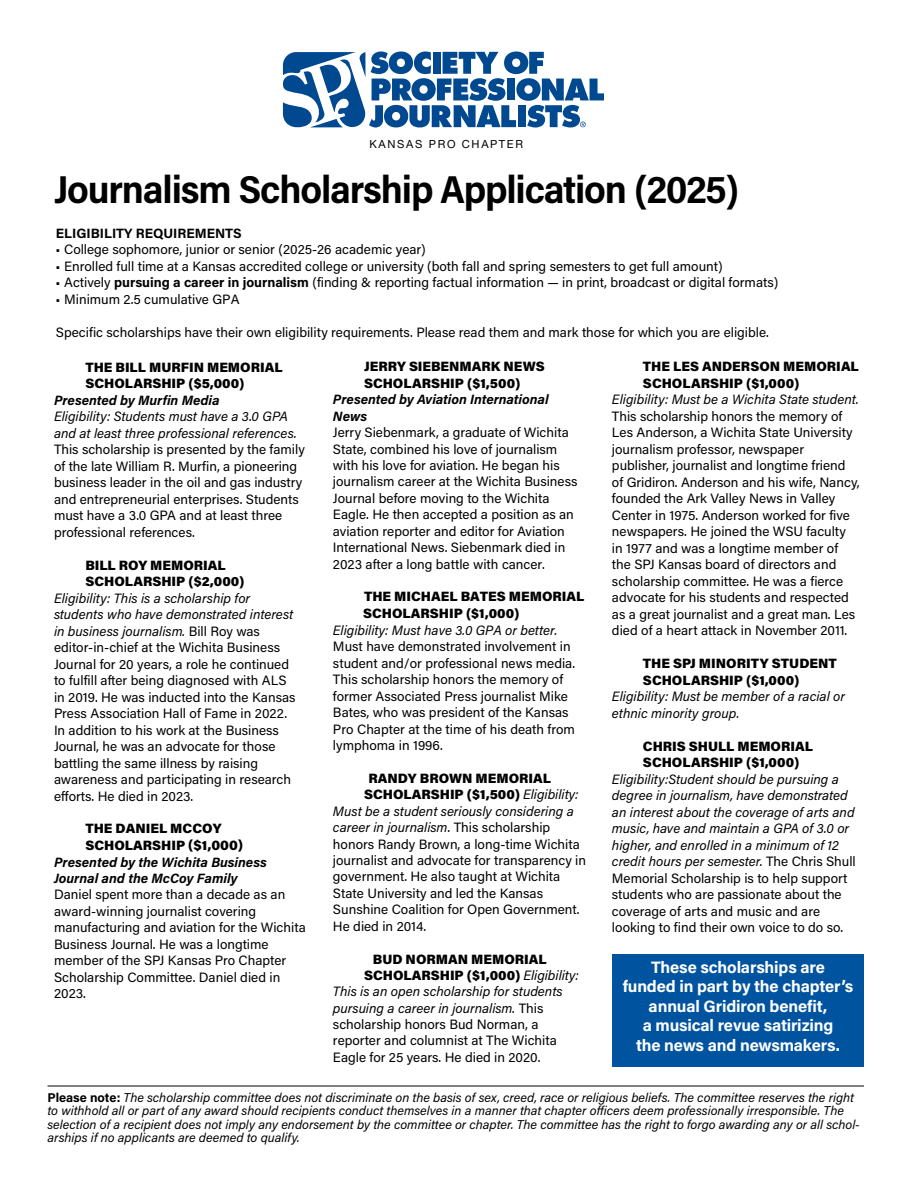
<style>
.page{position:relative;width:918px;height:1188px;background:#fff}
.page>*{position:absolute;margin:0;border:0;box-sizing:border-box;transform-origin:0 0}
.t1{font:700 39px "Acumin Pro Semi Cond";letter-spacing:-.03em;color:#000}
.t2{font:700 16.5px/19.5px "Acumin Pro";letter-spacing:-.01em;color:#fff;text-align:center}
.t3{font:13.5px/16.5px "Acumin Pro";color:#000}
.t4{font:italic 13.5px/16.5px "Acumin Pro";color:#000}
.t5{font:900 13.5px/16.5px "Acumin Pro";color:#000}
.t6{font:italic 700 13.5px/16.5px "Acumin Pro";color:#000}
.t7{font:700 13.5px "Acumin Pro";color:#000}
.t8{font:italic 12.75px/13.5px "Acumin Pro";color:#000}
.t9{font:11.1px "Helvetica Neue";letter-spacing:.15em;color:#000}
.s1{font-weight:700}
.s2{font-style:italic}
.s3{font-weight:400;font-style:italic}
.s4{font-style:normal}
.s5{font-weight:700;font-style:normal}
</style>
<div class="page">
<svg style="left:283px;top:51px;width:320px;height:77px"></svg>
<div style="left:612px;top:954px;width:252px;height:112px;background:#00549f"></div>
<hr style="left:48px;top:1086px;width:816px;height:1px;background:#000">
<p class="t9" style="left:370px;top:136px;width:155px">KANSAS PRO CHAPTER</p>
<h1 class="t1" style="left:54px;top:162px;width:687px">Journalism Scholarship Application (2025)</h1>
<p class="t7" style="left:56px;top:224px;width:187px">ELIGIBILITY REQUIREMENTS</p>
<p class="t3" style="left:56px;top:241px;width:372px">• College sophomore, junior or senior (2025-26 academic year)</p>
<p class="t3" style="left:56px;top:257px;width:669px">• Enrolled full time at a Kansas accredited college or university (both fall and spring semesters to get full amount)</p>
<p class="t3" style="left:56px;top:274px;width:724px">• Actively <span class="s1">pursuing a career in journalism</span> (finding &amp; reporting factual information — in print, broadcast or digital formats)</p>
<p class="t3" style="left:56px;top:290px;width:185px">• Minimum 2.5 cumulative GPA</p>
<p class="t3" style="left:56px;top:324px;width:714px">Specific scholarships have their own eligibility requirements. Please read them and mark those for which you are eligible.</p>
<p class="t5" style="left:85px;top:358px;width:199px">THE BILL MURFIN MEMORIAL<br>SCHOLARSHIP ($5,000)</p>
<p class="t6" style="left:54px;top:391px;width:167px">Presented by Murfin Media</p>
<p class="t4" style="left:54px;top:408px;width:244px">Eligibility: Students must have a 3.0 GPA and at least three professional references.</p>
<p class="t3" style="left:54px;top:441px;width:252px">This scholarship is presented by the family of the late William R. Murfin, a pioneering business leader in the oil and gas industry and entrepreneurial enterprises. Students must have a 3.0 GPA and at least three professional references.</p>
<p class="t5" style="left:85px;top:556px;width:161px">BILL ROY MEMORIAL<br>SCHOLARSHIP ($2,000)</p>
<p class="t3" style="left:54px;top:589px;width:243px"><span class="s2">Eligibility: This is a scholarship for students who have demonstrated interest in business journalism.</span> Bill Roy was editor-in-chief at the Wichita Business Journal for 20 years, a role he continued to fulfill after being diagnosed with ALS in 2019. He was inducted into the Kansas Press Association Hall of Fame in 2022.<br>In addition to his work at the Business Journal, he was an advocate for those battling the same illness by raising awareness and participating in research efforts. He died in 2023.</p>
<p class="t5" style="left:85px;top:820px;width:159px">THE DANIEL MCCOY<br>SCHOLARSHIP ($1,000)</p>
<p class="t6" style="left:54px;top:853px;width:214px">Presented by the Wichita Business<br>Journal and the McCoy Family</p>
<p class="t3" style="left:54px;top:886px;width:253px">Daniel spent more than a decade as an award-winning journalist covering manufacturing and aviation for the Wichita Business Journal. He was a longtime member of the SPJ Kansas Pro Chapter Scholarship Committee. Daniel died in 2023.</p>
<p class="t5" style="left:364px;top:358px;width:182px">JERRY SIEBENMARK NEWS<br>SCHOLARSHIP ($1,500)</p>
<p class="t6" style="left:333px;top:391px;width:217px">Presented by Aviation International<br>News</p>
<p class="t3" style="left:333px;top:424px;width:246px">Jerry Siebenmark, a graduate of Wichita State, combined his love of journalism with his love for aviation. He began his journalism career at the Wichita Business Journal before moving to the Wichita Eagle. He then accepted a position as an aviation reporter and editor for Aviation International News. Siebenmark died in 2023 after a long battle with cancer.</p>
<p class="t5" style="left:363px;top:588px;width:223px">THE MICHAEL BATES MEMORIAL<br>SCHOLARSHIP ($1,000)</p>
<p class="t4" style="left:333px;top:621px;width:226px">Eligibility: Must have 3.0 GPA or better.</p>
<p class="t3" style="left:333px;top:638px;width:244px">Must have demonstrated involvement in student and/or professional news media.<br>This scholarship honors the memory of former Associated Press journalist Mike Bates, who was president of the Kansas Pro Chapter at the time of his death from lymphoma in 1996.</p>
<p class="t5" style="left:368px;top:769px;width:184px">RANDY BROWN MEMORIAL</p>
<p class="t5" style="left:364px;top:786px;width:216px">SCHOLARSHIP ($1,500) <span class="s3">Eligibility:</span></p>
<p class="t4" style="left:333px;top:802px;width:242px">Must be a student seriously considering a</p>
<p class="t4" style="left:333px;top:819px;width:219px">career in journalism<span class="s4">. This scholarship</span></p>
<p class="t3" style="left:333px;top:835px;width:248px">honors Randy Brown, a long-time Wichita</p>
<p class="t3" style="left:333px;top:852px;width:255px">journalist and advocate for transparency in</p>
<p class="t3" style="left:333px;top:868px;width:229px">government. He also taught at Wichita</p>
<p class="t3" style="left:333px;top:884px;width:212px">State University and led the Kansas</p>
<p class="t3" style="left:333px;top:901px;width:248px">Sunshine Coalition for Open Government.</p>
<p class="t3" style="left:333px;top:917px;width:95px">He died in 2014.</p>
<p class="t5" style="left:373px;top:950px;width:175px">BUD NORMAN MEMORIAL</p>
<p class="t5" style="left:364px;top:966px;width:216px">SCHOLARSHIP ($1,000) <span class="s3">Eligibility:</span></p>
<p class="t4" style="left:333px;top:983px;width:231px">This is an open scholarship for students</p>
<p class="t4" style="left:333px;top:999px;width:212px">pursuing a career in journalism. <span class="s4">This</span></p>
<p class="t3" style="left:333px;top:1015px;width:207px">scholarship honors Bud Norman, a</p>
<p class="t3" style="left:333px;top:1032px;width:225px">reporter and columnist at The Wichita</p>
<p class="t3" style="left:333px;top:1048px;width:209px">Eagle for 25 years. He died in 2020.</p>
<p class="t5" style="left:643px;top:358px;width:217px">THE LES ANDERSON MEMORIAL<br>SCHOLARSHIP ($1,000)</p>
<p class="t4" style="left:612px;top:391px;width:248px">Eligibility: Must be a Wichita State student.</p>
<p class="t3" style="left:612px;top:407px;width:249px">This scholarship honors the memory of Les Anderson, a Wichita State University journalism professor, newspaper publisher, journalist and longtime friend of Gridiron. Anderson and his wife, Nancy, founded the Ark Valley News in Valley Center in 1975. Anderson worked for five newspapers. He joined the WSU faculty in 1977 and was a longtime member of the SPJ Kansas board of directors and scholarship committee. He was a fierce advocate for his students and respected as a great journalist and a great man. Les died of a heart attack in November 2011.</p>
<p class="t5" style="left:643px;top:655px;width:195px">THE SPJ MINORITY STUDENT<br>SCHOLARSHIP ($1,000)</p>
<p class="t4" style="left:612px;top:688px;width:235px">Eligibility: Must be member of a racial or ethnic minority group.</p>
<p class="t5" style="left:643px;top:737px;width:171px">CHRIS SHULL MEMORIAL<br>SCHOLARSHIP ($1,000)</p>
<p class="t4" style="left:612px;top:770px;width:245px">Eligibility:Student should be pursuing a degree in journalism, have demonstrated an interest about the coverage of arts and music, have and maintain a GPA of 3.0 or higher, and enrolled in a minimum of 12 credit hours per semester. <span class="s4">The Chris Shull Memorial Scholarship is to help support students who are passionate about the coverage of arts and music and are looking to find their own voice to do so.</span></p>
<p class="t2" style="left:623px;top:957px;width:232px">These scholarships are funded in part by the chapter’s annual Gridiron benefit,<br>a musical revue satirizing<br>the news and newsmakers.</p>
<p class="t8" style="left:48px;top:1090px;width:814px"><span class="s5">Please note:</span> The scholarship committee does not discriminate on the basis of sex, creed, race or religious beliefs. The committee reserves the right to withhold all or part of any award should recipients conduct themselves in a manner that chapter officers deem professionally irresponsible. The selection of a recipient does not imply any endorsement by the committee or chapter. The committee has the right to forgo awarding any or all schol&shy;arships if no applicants are deemed to qualify.</p>
</div>
